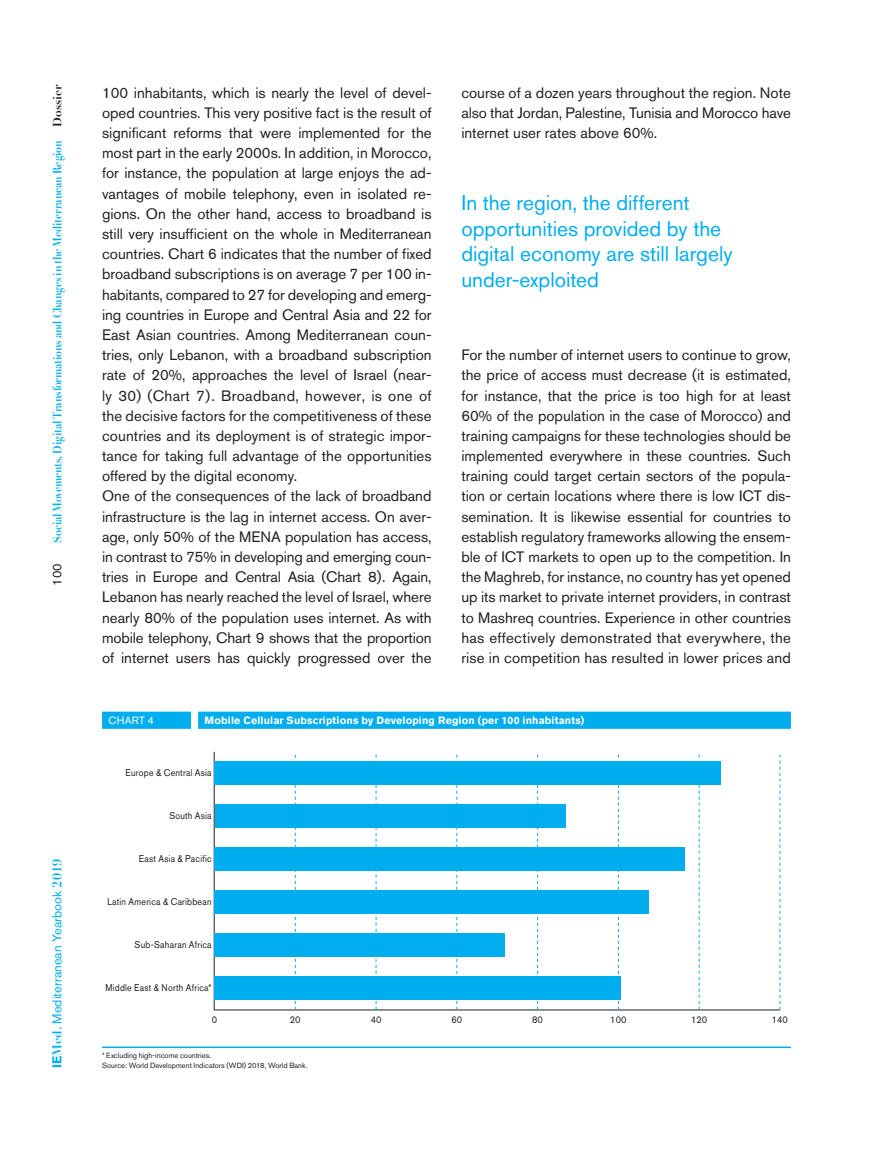
<style>
.page{position:relative;width:893px;height:1149px;background:#fff}
.page>*{position:absolute;margin:0;border:0;box-sizing:border-box;transform-origin:0 0}
.t1{font:21px/25.5px "Akzidenz Grotesk BQ";color:#00aeef}
.t2{font:15px/20.2px "Akzidenz Grotesk BQ";color:#231f20;text-align:justify}
.t3{font:12.75px "Akzidenz Grotesk BQ";color:#00aeef}
.t4{font:12.75px "Akzidenz Grotesk BQ";color:#231f20}
.t5{font:700 12px "Didot LT Std";letter-spacing:-.01em;color:#00aeef;scale:.87 1}
.t6{font:700 12px "Didot LT Std";letter-spacing:-.005em;color:#231f20}
.t7{font:700 10.5px "Akzidenz Grotesk BQ";letter-spacing:.015em;color:#fff}
.t8{font:10.5px "Akzidenz Grotesk BQ";letter-spacing:.03em;color:#fff}
.t9{font:9.75px "Akzidenz Grotesk BQ";letter-spacing:.025em;color:#231f20;scale:.9 1}
.t10{font:9.75px "Akzidenz Grotesk BQ";letter-spacing:.025em;color:#231f20;scale:.95 1}
.t11{font:7.5px/10.5px "Akzidenz Grotesk BQ";color:#231f20}
.s1{font-weight:700}
.s2{font-family:"Didot LT Std";font-weight:700}
</style>
<div class="page">
<hr style="left:102px;top:1046px;width:689px;height:1px;background:#00aeef">
<div style="left:102px;top:711px;width:689px;height:17px;background:#00aeef"></div>
<div style="left:191px;top:711px;width:7px;height:17px;background:#fff"></div>
<hr style="left:214px;top:1009px;width:566px;height:1px;background:#231f20">
<svg style="left:295px;top:754px;width:1px;height:255px"></svg>
<svg style="left:376px;top:754px;width:1px;height:255px"></svg>
<svg style="left:457px;top:754px;width:1px;height:255px"></svg>
<svg style="left:537px;top:754px;width:1px;height:255px"></svg>
<svg style="left:618px;top:754px;width:1px;height:255px"></svg>
<svg style="left:699px;top:754px;width:1px;height:255px"></svg>
<svg style="left:780px;top:754px;width:1px;height:255px"></svg>
<hr style="left:214px;top:751px;width:1px;height:258px;background:#231f20">
<div style="left:215px;top:761px;width:506px;height:23px;background:#00aeef"></div>
<div style="left:215px;top:804px;width:350px;height:23px;background:#00aeef"></div>
<div style="left:215px;top:847px;width:470px;height:23px;background:#00aeef"></div>
<div style="left:215px;top:890px;width:434px;height:23px;background:#00aeef"></div>
<div style="left:215px;top:933px;width:290px;height:23px;background:#00aeef"></div>
<div style="left:215px;top:976px;width:406px;height:23px;background:#00aeef"></div>
<p class="t6" style="left:50px;top:127px;width:43px;rotate:-90deg">Dossier</p>
<p class="t5" style="left:50px;top:542px;width:463px;rotate:-90deg">Social Movements, Digital Transformations and Changes in the Mediterranean Region</p>
<p class="t4" style="left:50px;top:585px;width:24px;rotate:-90deg">100</p>
<p class="t3" style="left:50px;top:1067px;width:210px;rotate:-90deg"><span class="s1">IE</span><span class="s2">Med.</span> Mediterranean Yearbook <span class="s2">2019</span></p>
<p class="t2" style="left:102px;top:82px;width:331px;text-align:left">100 inhabitants, which is nearly the level of devel&shy;oped countries. This very positive fact is the result of significant reforms that were implemented for the most part in the early 2000s. In addition, in Morocco, for instance, the population at large enjoys the ad&shy;vantages of mobile telephony, even in isolated re&shy;gions. On the other hand, access to broadband is still very insufficient on the whole in Mediterranean countries. Chart 6 indicates that the number of fixed broadband subscriptions is on average 7 per 100 in&shy;habitants, compared to 27 for developing and emerg&shy;ing countries in Europe and Central Asia and 22 for East Asian countries. Among Mediterranean coun&shy;tries, only Lebanon, with a broadband subscription rate of 20%, approaches the level of Israel (near&shy;ly 30) (Chart 7). Broadband, however, is one of the decisive factors for the competitiveness of these countries and its deployment is of strategic impor&shy;tance for taking full advantage of the opportunities offered by the digital economy.<br>One of the consequences of the lack of broadband infrastructure is the lag in internet access. On aver&shy;age, only 50% of the MENA population has access, in contrast to 75% in developing and emerging coun&shy;tries in Europe and Central Asia (Chart 8). Again, Lebanon has nearly reached the level of Israel, where nearly 80% of the population uses internet. As with mobile telephony, Chart 9 shows that the proportion of internet users has quickly progressed over the</p>
<p class="t2" style="left:461px;top:82px;width:331px">course of a dozen years throughout the region. Note also that Jordan, Palestine, Tunisia and Morocco have internet user rates above 60%.</p>
<h1 class="t1" style="left:461px;top:190px;width:273px">In the region, the different opportunities provided by the digital economy are still largely under-exploited</h1>
<p class="t2" style="left:461px;top:344px;width:331px">For the number of internet users to continue to grow, the price of access must decrease (it is estimated, for instance, that the price is too high for at least 60% of the population in the case of Morocco) and training campaigns for these technologies should be implemented everywhere in these countries. Such training could target certain sectors of the popula&shy;tion or certain locations where there is low ICT dis&shy;semination. It is likewise essential for countries to establish regulatory frameworks allowing the ensem&shy;ble of ICT markets to open up to the competition. In the Maghreb, for instance, no country has yet opened up its market to private internet providers, in contrast to Mashreq countries. Experience in other countries has effectively demonstrated that everywhere, the rise in competition has resulted in lower prices and</p>
<p class="t8" style="left:108px;top:713px;width:47px">CHART 4</p>
<p class="t7" style="left:205px;top:714px;width:381px">Mobile Cellular Subscriptions by Developing Region (per 100 inhabitants)</p>
<p class="t9" style="left:126px;top:766px;width:97px">Europe &amp; Central Asia</p>
<p class="t9" style="left:169px;top:809px;width:49px">South Asia</p>
<p class="t9" style="left:139px;top:852px;width:83px">East Asia &amp; Pacific</p>
<p class="t9" style="left:107px;top:895px;width:117px">Latin America &amp; Caribbean</p>
<p class="t9" style="left:135px;top:938px;width:87px">Sub-Saharan Africa</p>
<p class="t9" style="left:105px;top:981px;width:120px">Middle East &amp; North Africa*</p>
<p class="t10" style="left:212px;top:1013px;width:7px">0</p>
<p class="t10" style="left:290px;top:1013px;width:13px">20</p>
<p class="t10" style="left:371px;top:1013px;width:13px">40</p>
<p class="t10" style="left:451px;top:1013px;width:13px">60</p>
<p class="t10" style="left:532px;top:1013px;width:13px">80</p>
<p class="t10" style="left:610px;top:1013px;width:19px">100</p>
<p class="t10" style="left:691px;top:1013px;width:19px">120</p>
<p class="t10" style="left:772px;top:1013px;width:19px">140</p>
<p class="t11" style="left:102px;top:1049px;width:207px">* Excluding high-income countries.<br>Source: World Development Indicators (WDI) 2018, World Bank.</p>
</div>
